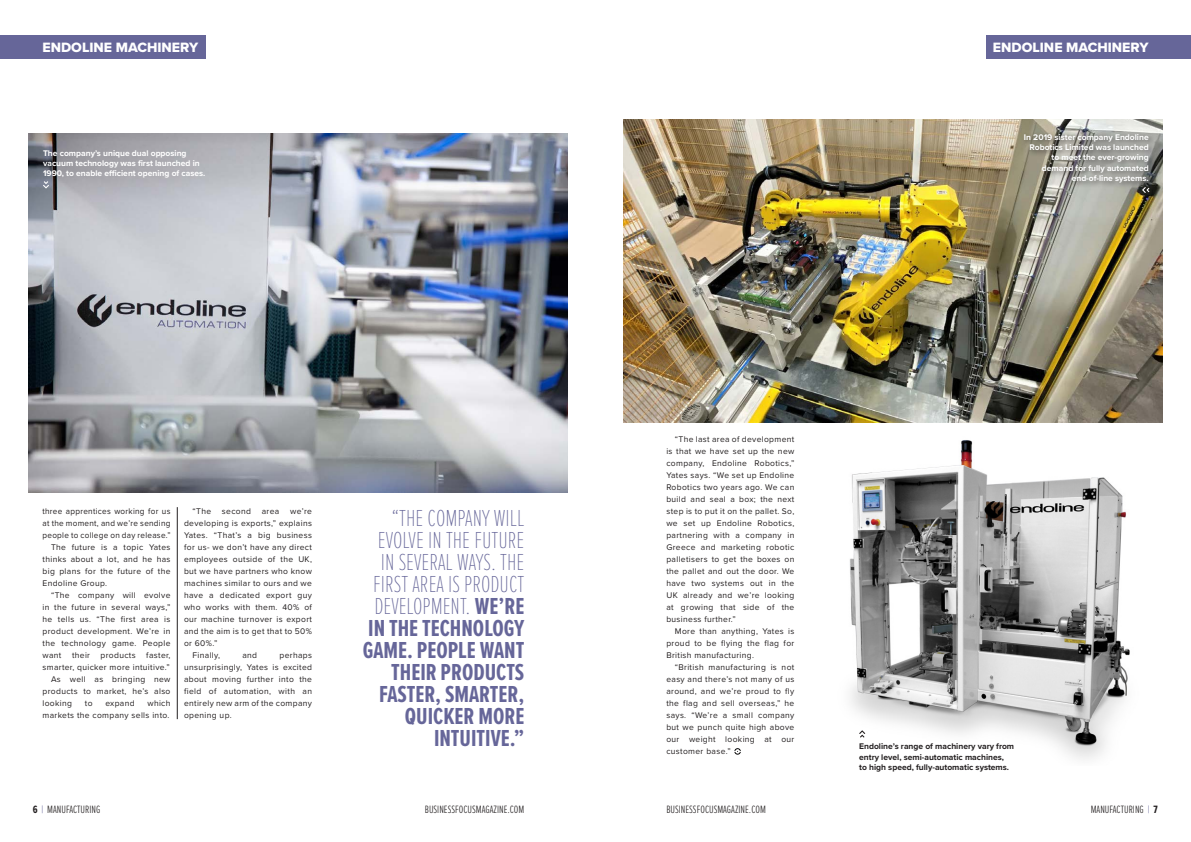
<style>
.page{position:relative;width:1191px;height:842px;background:#fff}
.page>*{position:absolute;margin:0;border:0;box-sizing:border-box;transform-origin:0 0}
.t1{font:700 24px/22px "Proxima Nova Ex Cn";color:#669;text-align:right}
.t2{font:14px "Proxima Nova Extrabld";color:#fff}
.t3{font:300 11px "Proxima Nova Ex Cn";color:#231f20}
.t4{font:8.5px/12px "Proxima Nova";letter-spacing:.04em;color:#231f20;text-align:justify}
.t5{font:700 8.5px/10.2px "Proxima Nova";color:#fff}
.t6{font:700 8.5px/10.2px "Proxima Nova";color:#231f20}
.t7{font:8.5px/12px "Proxima Nova";letter-spacing:.04em;color:#231f20;text-align:justify;scale:.96 1}
.s1{font-weight:100}
.s2{font-weight:700}
.s3{color:#669}
</style>
<div class="page">
<div style="left:0;top:35px;width:206px;height:24px;background:#669"></div>
<div style="left:986px;top:35px;width:205px;height:24px;background:#669"></div>
<img style="left:28px;top:134px;width:539px;height:359px">
<img style="left:850px;top:440px;width:280px;height:320px">
<img style="left:624px;top:119px;width:538px;height:303px">
<hr style="left:177px;top:507px;width:1px;height:212px;background:#231f20">
<svg style="left:734px;top:748px;width:7px;height:7px"></svg>
<svg style="left:43px;top:181px;width:6px;height:7px"></svg>
<div style="left:1139px;top:184px;width:17px;height:16px;background:#231f20;opacity:.66"></div>
<svg style="left:1142px;top:189px;width:7px;height:4px"></svg>
<div style="left:1021px;top:131px;width:134px;height:58px;background:#231f20;opacity:.66"></div>
<svg style="left:859px;top:730px;width:6px;height:7px"></svg>
<p class="t2" style="left:43px;top:37px;width:157px">ENDOLINE MACHINERY</p>
<p class="t2" style="left:993px;top:37px;width:157px">ENDOLINE MACHINERY</p>
<p class="t5" style="left:43px;top:148px;width:164px">The company’s unique dual opposing vacuum technology was first launched in<br>1990, to enable efficient opening of cases.</p>
<p class="t7" style="left:43px;top:505px;width:135px">three apprentices working for us at the moment, and we’re sending people to college on day release.”</p>
<p class="t4" style="left:43px;top:541px;width:129px;text-indent:8px">The future is a topic Yates thinks about a lot, and he has big plans for the future of the Endoline Group.</p>
<p class="t4" style="left:43px;top:589px;width:129px;text-indent:8px">“The company will evolve in the future in several ways,” he tells us. “The first area is product development. We’re in the technology game. People want their products faster, smarter, quicker more intuitive.”</p>
<p class="t4" style="left:43px;top:673px;width:129px;text-indent:8px">As well as bringing new products to market, he’s also looking</p>
<p class="t4" style="left:43px;top:697px;width:129px;text-align:right">which<br>markets the company sells into.</p>
<p class="t4" style="left:85px;top:697px;width:9px">to</p>
<p class="t4" style="left:105px;top:697px;width:31px">expand</p>
<p class="t4" style="left:184px;top:505px;width:129px;text-indent:106px">we’re developing is exports,” explains Yates. “That’s a big business for us- we don’t have any direct employees outside of the UK, but we have partners who know machines similar to ours and we have a dedicated export guy who works with them. 40% of our machine turnover is export and the aim is to get that to 50% or 60%.”</p>
<p class="t4" style="left:192px;top:649px;width:29px">Finally,</p>
<p class="t4" style="left:242px;top:649px;width:16px">and</p>
<p class="t4" style="left:192px;top:505px;width:20px">“The</p>
<p class="t4" style="left:222px;top:505px;width:31px">second</p>
<p class="t4" style="left:262px;top:505px;width:19px">area</p>
<p class="t4" style="left:184px;top:649px;width:129px;text-indent:95px">perhaps unsurprisingly, Yates is excited about moving further into the field of automation, with an entirely new arm of the company opening up.</p>
<p class="t1" style="left:363px;top:507px;width:163px"><span class="s1">“THE COMPANY WILL<br>EVOLVE IN THE FUTURE<br>IN SEVERAL WAYS. THE<br>FIRST AREA IS PRODUCT<br>DEVELOPMENT.</span> WE’RE<br>IN THE TECHNOLOGY<br>GAME. PEOPLE WANT<br>THEIR PRODUCTS<br>FASTER, SMARTER,<br>QUICKER MORE<br>INTUITIVE.”</p>
<p class="t5" style="left:1024px;top:132px;width:126px;text-align:right">In 2019 sister company Endoline<br>Robotics Limited was launched to meet the ever-growing demand for fully automated</p>
<p class="t5" style="left:1071px;top:173px;width:78px">end-of-line systems.</p>
<p class="t4" style="left:666px;top:433px;width:129px;text-indent:8px">“The last area of development is that we have set up the new company, Endoline Robotics,” Yates says. “We set up Endoline Robotics two years ago. We can build and seal a box; the next step is to put it on the pallet. So, we set up Endoline Robotics, partnering with a company in Greece and marketing robotic palletisers to get the boxes on the pallet and out the door. We have two systems out in the UK already and we’re looking at growing that side of the business further.”</p>
<p class="t4" style="left:666px;top:625px;width:129px;text-indent:8px">More than anything, Yates is proud to be flying the flag for British manufacturing.</p>
<p class="t4" style="left:666px;top:661px;width:129px;text-indent:8px">“British manufacturing is not easy and there’s not many of us around, and we’re proud to fly the flag and sell overseas,” he says. “We’re a small company but we punch quite high above our weight looking at our customer base.”</p>
<p class="t6" style="left:859px;top:741px;width:156px">Endoline’s range of machinery vary from entry level, semi-automatic machines,</p>
<p class="t6" style="left:859px;top:762px;width:151px">to high speed, fully-automatic systems.</p>
<p class="t3" style="left:33px;top:801px;width:69px"><span class="s2">6</span> <span class="s3">|</span> MANUFACTURING</p>
<p class="t3" style="left:425px;top:801px;width:101px">BUSINESSFOCUSMAGAZINE.COM</p>
<p class="t3" style="left:666px;top:801px;width:101px">BUSINESSFOCUSMAGAZINE.COM</p>
<p class="t3" style="left:1090px;top:801px;width:69px">MANUFACTURING <span class="s3">|</span> <span class="s2">7</span></p>
</div>
